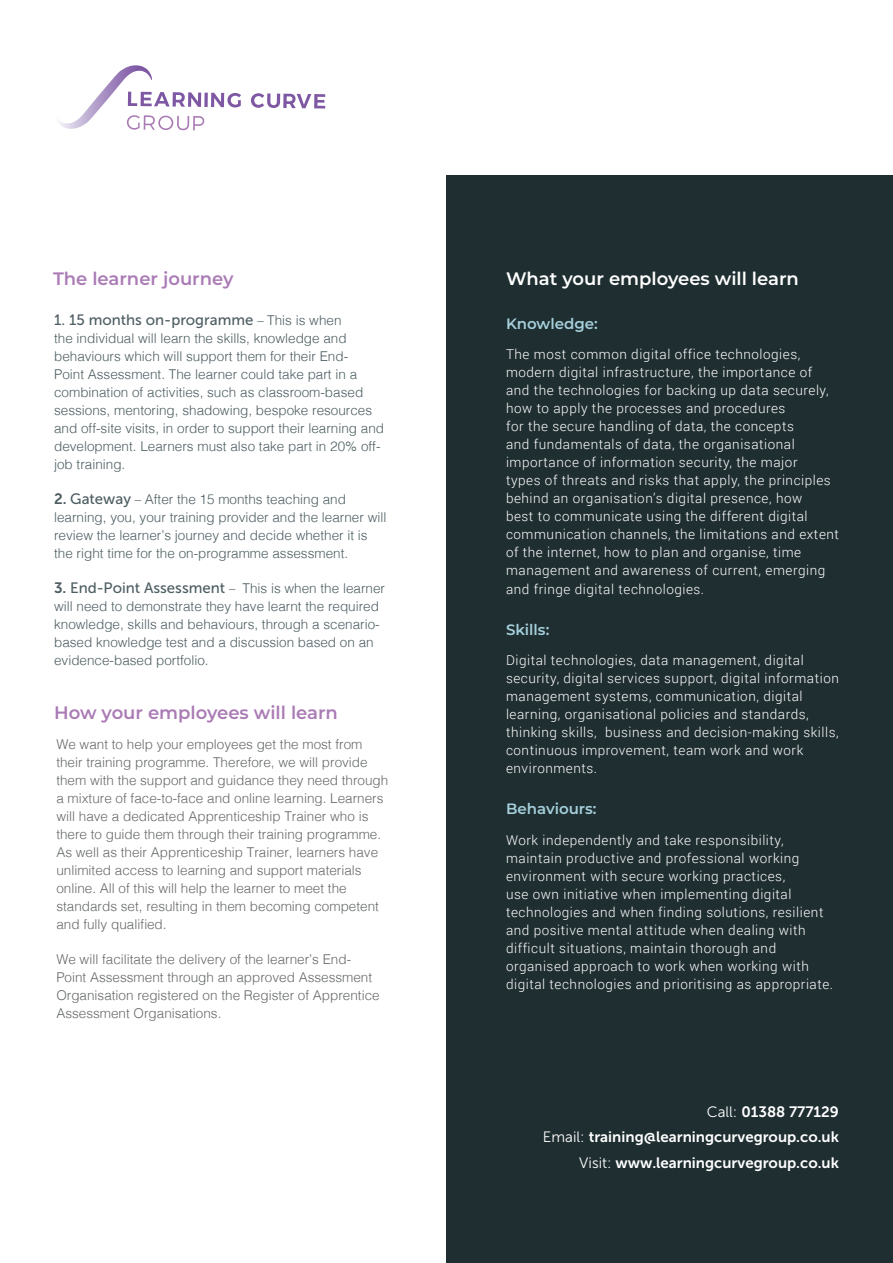
<style>
.page{position:relative;width:893px;height:1263px;background:#fff}
.page>*{position:absolute;margin:0;border:0;box-sizing:border-box;transform-origin:0 0}
.B1_Headers{font:600 18px "Montserrat";color:#aa7bb5}
.B1_Headers-2{font:600 18px "Montserrat";color:#fff}
.t1{font:15px/25.3px "Museo Sans 700";color:#fff;text-align:right}
.B1{font:15px "Museo Sans 500";color:#4d5d62}
.B1_Headers-3{font:600 15px "Montserrat";color:#a5d0db}
.B1-2{font:300 13.5px/18px "Roboto";letter-spacing:.04em;color:#fff}
.B1-3{font:300 13.5px/18px "Helvetica";color:#4d5d62}
.B1-4{font:300 13.5px/18px "Helvetica";color:#666969}
.s1{font-family:"Helvetica";font-weight:300;font-size:12.75px}
.s2{font-family:"Helvetica";font-weight:300;font-size:13.5px}
.s3{font-family:"Museo Sans 700";font-weight:400;font-size:15px}
.s4{font-family:"Museo Sans 500";font-weight:400;font-size:15px}
.s5{font-size:12.75px}
.s6{font-family:"Museo Sans 300"}
</style>
<div class="page">
<div style="left:446px;top:176px;width:447px;height:1087px;background:#1f2e31"></div>
<svg style="left:204px;top:93px;width:4px;height:14px"></svg>
<svg style="left:211px;top:93px;width:30px;height:15px"></svg>
<svg style="left:251px;top:93px;width:74px;height:16px"></svg>
<svg style="left:59px;top:65px;width:145px;height:65px"></svg>
<p class="B1_Headers" style="left:53px;top:266px;width:182px">The learner journey</p>
<p class="B1" style="left:54px;top:312px;width:289px">1. 15 months on-programme <span class="s1">–</span> <span class="s2">This is when</span></p>
<p class="B1-3" style="left:54px;top:329px;width:332px">the individual will learn the skills, knowledge and behaviours which will support them for their End-<br>Point Assessment. The learner could take part in a combination of activities, such as classroom-based sessions, mentoring, shadowing, bespoke resources and off-site visits, in order to support their learning and development. Learners must also take part in 20% off&shy;job training.</p>
<p class="B1-3" style="left:54px;top:490px;width:334px"><span class="s3">2.</span> <span class="s4">Gateway</span> <span class="s5">–</span> After the 15 months teaching and learning, you, your training provider and the learner will review the learner’s journey and decide whether it is the right time for the on-programme assessment.</p>
<p class="B1-3" style="left:54px;top:579px;width:332px"><span class="s3">3.</span> <span class="s4">End-Point Assessment</span> <span class="s5">–</span> This is when the learner will need to demonstrate they have learnt the required knowledge, skills and behaviours, through a scenario&shy;based knowledge test and a discussion based on an evidence-based portfolio.</p>
<p class="B1_Headers" style="left:54px;top:700px;width:285px">How your employees will learn</p>
<p class="B1-4" style="left:56px;top:734px;width:333px">We want to help your employees get the most from their training programme. Therefore, we will provide them with the support and guidance they need through a mixture of face-to-face and online learning. Learners will have a dedicated Apprenticeship Trainer who is there to guide them through their training programme.<br>As well as their Apprenticeship Trainer, learners have unlimited access to learning and support materials online. All of this will help the learner to meet the standards set, resulting in them becoming competent and fully qualified.</p>
<p class="B1-4" style="left:56px;top:949px;width:325px">We will facilitate the delivery of the learner’s End-Point Assessment through an approved Assessment Organisation registered on the Register of Apprentice Assessment Organisations.</p>
<p class="B1_Headers-2" style="left:506px;top:266px;width:294px">What your employees will learn</p>
<p class="B1_Headers-3" style="left:506px;top:313px;width:93px">Knowledge:</p>
<p class="B1-2" style="left:506px;top:345px;width:334px">The most common digital office technologies, modern digital infrastructure, the importance of<br>and the technologies for backing up data securely, how to apply the processes and procedures<br>for the secure handling of data, the concepts<br>and fundamentals of data, the organisational importance of information security, the major<br>types of threats and risks that apply, the principles behind an organisation’s digital presence, how<br>best to communicate using the different digital communication channels, the limitations and extent of the internet, how to plan and organise, time management and awareness of current, emerging and fringe digital technologies.</p>
<p class="B1_Headers-3" style="left:506px;top:618px;width:45px">Skills:</p>
<p class="B1-2" style="left:506px;top:651px;width:334px">Digital technologies, data management, digital security, digital services support, digital information management systems, communication, digital learning, organisational policies and standards, thinking skills, business and decision-making skills, continuous improvement, team work and work environments.</p>
<p class="B1_Headers-3" style="left:506px;top:798px;width:92px">Behaviours:</p>
<p class="B1-2" style="left:506px;top:831px;width:329px">Work independently and take responsibility, maintain productive and professional working environment with secure working practices,<br>use own initiative when implementing digital technologies and when finding solutions, resilient and positive mental attitude when dealing with difficult situations, maintain thorough and organised approach to work when working with digital technologies and prioritising as appropriate.</p>
<p class="t1" style="left:543px;top:1099px;width:297px"><span class="s6">Call:</span> 01388 777129<br><span class="s6">Email:</span> training@learningcurvegroup.co.uk<br><span class="s6">Visit:</span> www.learningcurvegroup.co.uk</p>
</div>
